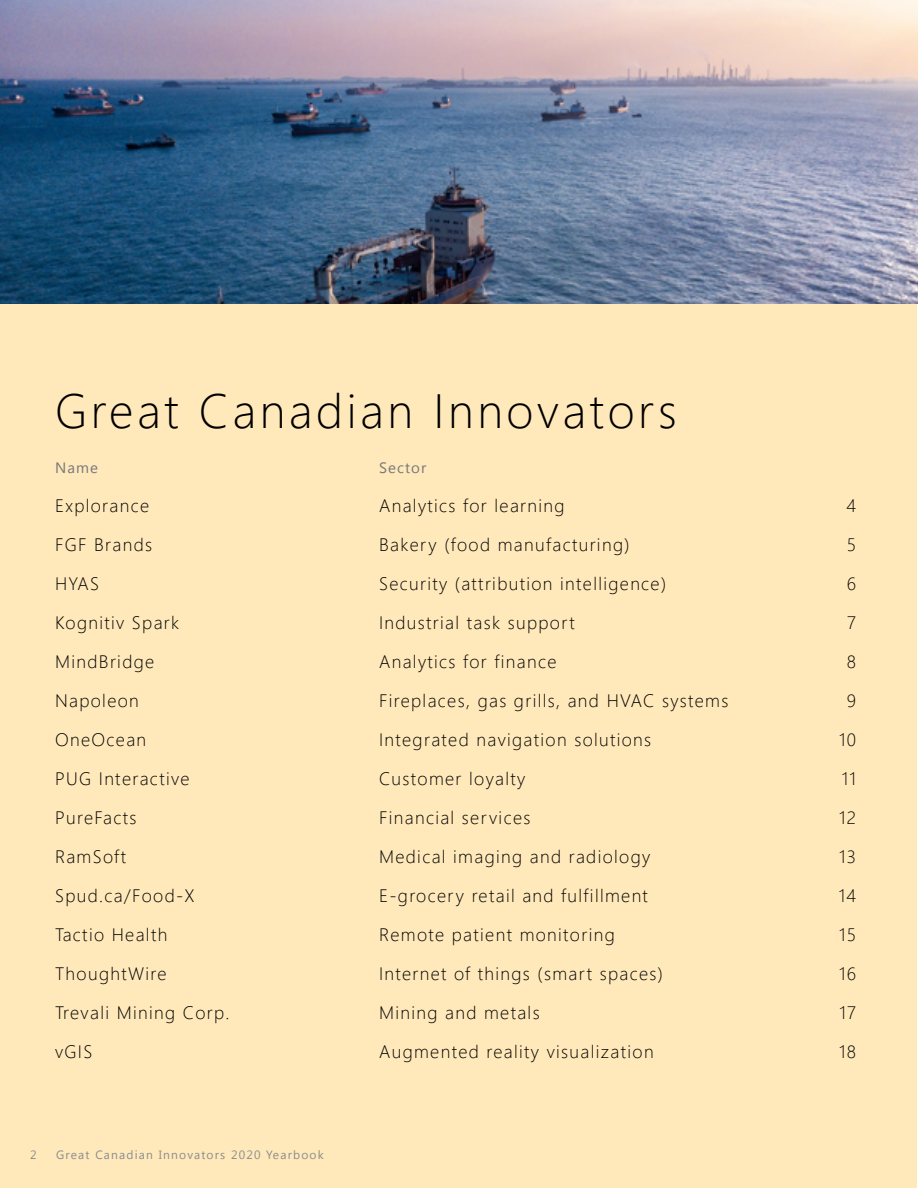
<style>
.page{position:relative;width:918px;height:1188px;background:#fff}
.page>*{position:absolute;margin:0;border:0;box-sizing:border-box;transform-origin:0 0}
.t1{font:300 48px "Segoe UI";letter-spacing:.075em;color:#000}
.t2{font:300 18px "Segoe UI";letter-spacing:.075em;color:#000}
.t3{font:15px "Segoe UI";letter-spacing:.075em;color:#77787b}
.t4{font:12px "Segoe UI";letter-spacing:.1em;color:#8a8c8e}
</style>
<div class="page">
<div style="left:1px;top:303px;width:916px;height:884px;background:#ffe9ba"></div>
<img style="left:0;top:0;width:918px;height:303px">
<h1 class="t1" style="left:55px;top:372px;width:623px">Great Canadian Innovators</h1>
<p class="t3" style="left:55px;top:457px;width:44px">Name</p>
<p class="t3" style="left:379px;top:457px;width:49px">Sector</p>
<p class="t2" style="left:55px;top:491px;width:96px">Explorance</p>
<p class="t2" style="left:379px;top:491px;width:187px">Analytics for learning</p>
<p class="t2" style="left:847px;top:491px;width:11px">4</p>
<p class="t2" style="left:55px;top:530px;width:99px">FGF Brands</p>
<p class="t2" style="left:379px;top:530px;width:252px">Bakery (food manufacturing)</p>
<p class="t2" style="left:847px;top:530px;width:11px">5</p>
<p class="t2" style="left:55px;top:569px;width:46px">HYAS</p>
<p class="t2" style="left:379px;top:569px;width:289px">Security (attribution intelligence)</p>
<p class="t2" style="left:847px;top:569px;width:11px">6</p>
<p class="t2" style="left:55px;top:608px;width:126px">Kognitiv Spark</p>
<p class="t2" style="left:379px;top:608px;width:197px">Industrial task support</p>
<p class="t2" style="left:847px;top:608px;width:10px">7</p>
<p class="t2" style="left:55px;top:647px;width:101px">MindBridge</p>
<p class="t2" style="left:379px;top:647px;width:179px">Analytics for finance</p>
<p class="t2" style="left:847px;top:647px;width:11px">8</p>
<p class="t2" style="left:55px;top:686px;width:85px">Napoleon</p>
<p class="t2" style="left:379px;top:686px;width:351px">Fireplaces, gas grills, and HVAC systems</p>
<p class="t2" style="left:847px;top:686px;width:11px">9</p>
<p class="t2" style="left:55px;top:725px;width:93px">OneOcean</p>
<p class="t2" style="left:379px;top:725px;width:274px">Integrated navigation solutions</p>
<p class="t2" style="left:839px;top:725px;width:19px">10</p>
<p class="t2" style="left:55px;top:764px;width:136px">PUG Interactive</p>
<p class="t2" style="left:379px;top:764px;width:148px">Customer loyalty</p>
<p class="t2" style="left:842px;top:764px;width:16px">11</p>
<p class="t2" style="left:55px;top:803px;width:83px">PureFacts</p>
<p class="t2" style="left:379px;top:803px;width:153px">Financial services</p>
<p class="t2" style="left:839px;top:803px;width:19px">12</p>
<p class="t2" style="left:55px;top:842px;width:73px">RamSoft</p>
<p class="t2" style="left:379px;top:842px;width:273px">Medical imaging and radiology</p>
<p class="t2" style="left:839px;top:842px;width:19px">13</p>
<p class="t2" style="left:55px;top:881px;width:141px">Spud.ca/Food-X</p>
<p class="t2" style="left:379px;top:881px;width:270px">E-grocery retail and fulfillment</p>
<p class="t2" style="left:839px;top:881px;width:19px">14</p>
<p class="t2" style="left:55px;top:920px;width:114px">Tactio Health</p>
<p class="t2" style="left:379px;top:920px;width:237px">Remote patient monitoring</p>
<p class="t2" style="left:839px;top:920px;width:19px">15</p>
<p class="t2" style="left:55px;top:959px;width:113px">ThoughtWire</p>
<p class="t2" style="left:379px;top:959px;width:285px">Internet of things (smart spaces)</p>
<p class="t2" style="left:839px;top:959px;width:19px">16</p>
<p class="t2" style="left:55px;top:998px;width:176px">Trevali Mining Corp.</p>
<p class="t2" style="left:379px;top:998px;width:162px">Mining and metals</p>
<p class="t2" style="left:839px;top:998px;width:18px">17</p>
<p class="t2" style="left:55px;top:1037px;width:39px">vGIS</p>
<p class="t2" style="left:379px;top:1037px;width:276px">Augmented reality visualization</p>
<p class="t2" style="left:839px;top:1037px;width:19px">18</p>
<p class="t4" style="left:30px;top:1147px;width:8px">2</p>
<p class="t4" style="left:56px;top:1146px;width:269px">Great Canadian Innovators 2020 Yearbook</p>
</div>
